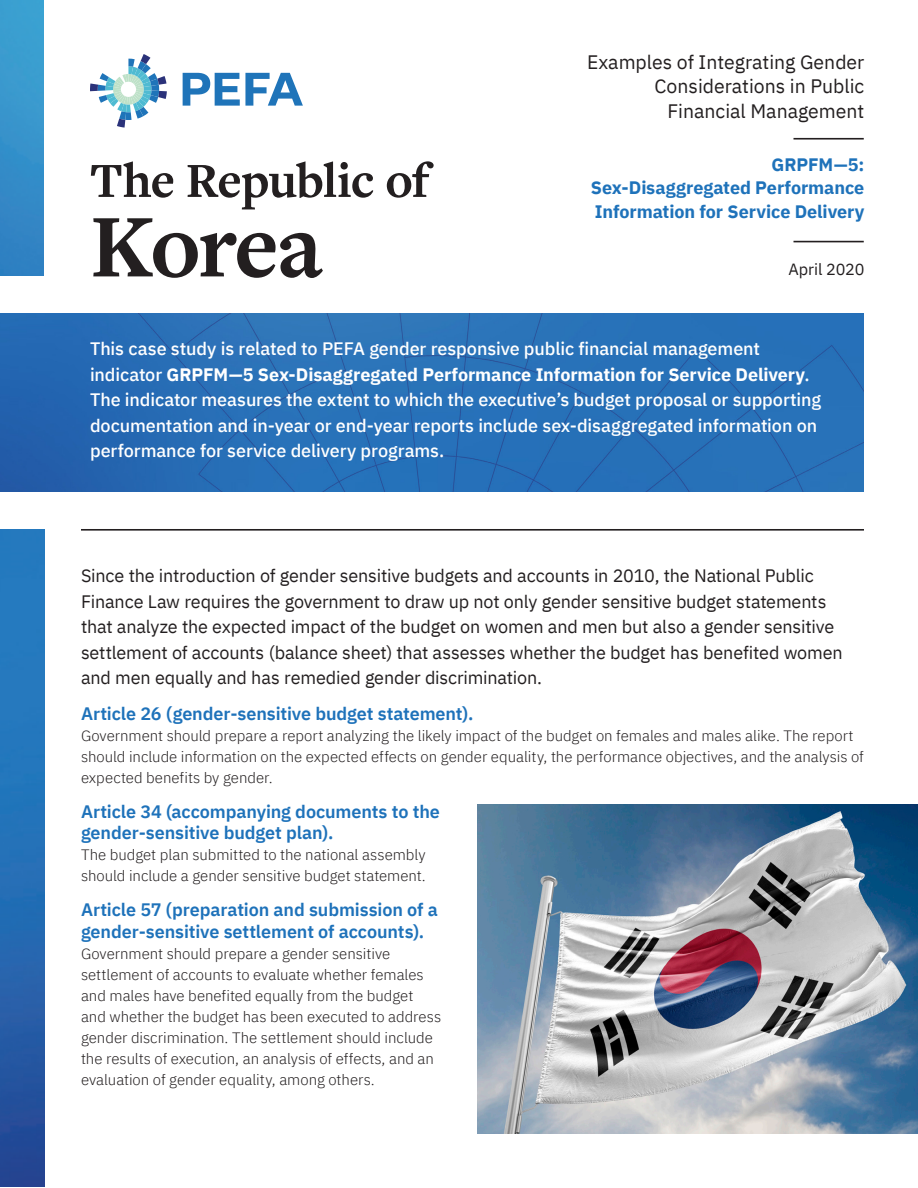
<style>
.page{position:relative;width:918px;height:1188px;background:#fff}
.page>*{position:absolute;margin:0;border:0;box-sizing:border-box;transform-origin:0 0}
.Body{font:700 93px "Freight Text Pro";letter-spacing:-.03em;color:#231f20}
.Body-2{font:700 51px "Freight Text Pro";letter-spacing:-.02em;color:#231f20}
.t1{font:19.5px/24.3px "IBM Plex Sans";color:#231f20;text-align:right}
.INTRO{font:18px/25.5px "IBM Plex Sans";letter-spacing:-.01em;color:#231f20}
.SUBHEAD_2020{font:500 18px/25.5px "IBM Plex Sans";letter-spacing:-.005em;color:#fff}
.BULLET_2020{font:600 18px/21.6px "IBM Plex Sans";letter-spacing:-.005em;color:#1e72ba}
.Body-3{font:700 18px/22.5px "IBM Plex Sans";letter-spacing:-.005em;color:#1e72ba;text-align:right}
.Body-4{font:16.2px "IBM Plex Sans";letter-spacing:-.01em;color:#231f20}
.BULLET_2020-2{font:300 15px/21px "IBM Plex Sans";color:#231f20}
.s1{font-weight:700}
</style>
<div class="page">
<img style="left:0;top:530px;width:44px;height:657px">
<img style="left:0;top:0;width:43px;height:276px">
<hr style="left:794px;top:138px;width:70px;height:2px;background:#231f20">
<hr style="left:794px;top:241px;width:70px;height:1px;background:#231f20">
<hr style="left:81px;top:529px;width:783px;height:2px;background:#231f20">
<svg style="left:90px;top:54px;width:77px;height:74px"></svg>
<svg style="left:183px;top:73px;width:120px;height:33px"></svg>
<img style="left:477px;top:805px;width:441px;height:329px">
<img style="left:0;top:314px;width:864px;height:178px">
<p class="Body-2" style="left:90px;top:146px;width:341px">The Republic of</p>
<p class="Body" style="left:90px;top:184px;width:234px">Korea</p>
<p class="t1" style="left:587px;top:48px;width:279px">Examples of Integrating Gender<br>Considerations in Public<br>Financial Management</p>
<p class="Body-3" style="left:591px;top:152px;width:275px">GRPFM—5:<br>Sex-Disaggregated Performance</p>
<p class="Body-3" style="left:595px;top:199px;width:271px">Information for Service Delivery</p>
<p class="Body-4" style="left:788px;top:257px;width:78px">April 2020</p>
<p class="SUBHEAD_2020" style="left:90px;top:335px;width:733px">This case study is related to PEFA gender responsive public financial management indicator <span class="s1">GRPFM—5 Sex-Disaggregated Performance Information for Service Delivery</span>.<br>The indicator measures the extent to which the executive’s budget proposal or supporting documentation and in-year or end-year reports include sex-disaggregated information on performance for service delivery programs.</p>
<p class="INTRO" style="left:81px;top:562px;width:763px">Since the introduction of gender sensitive budgets and accounts in 2010, the National Public Finance Law requires the government to draw up not only gender sensitive budget statements that analyze the expected impact of the budget on women and men but also a gender sensitive settlement of accounts (balance sheet) that assesses whether the budget has benefited women and men equally and has remedied gender discrimination.</p>
<p class="BULLET_2020" style="left:81px;top:701px;width:394px">Article 26 (gender-sensitive budget statement).</p>
<p class="BULLET_2020-2" style="left:81px;top:723px;width:784px">Government should prepare a report analyzing the likely impact of the budget on females and males alike. The report should include information on the expected effects on gender equality, the performance objectives, and the analysis of expected benefits by gender.</p>
<p class="BULLET_2020" style="left:81px;top:799px;width:360px">Article 34 (accompanying documents to the gender-sensitive budget plan).</p>
<p class="BULLET_2020-2" style="left:81px;top:843px;width:346px">The budget plan submitted to the national assembly should include a gender sensitive budget statement.</p>
<p class="BULLET_2020" style="left:81px;top:898px;width:358px">Article 57 (preparation and submission of a gender-sensitive settlement of accounts).</p>
<p class="BULLET_2020-2" style="left:81px;top:942px;width:362px">Government should prepare a gender sensitive settlement of accounts to evaluate whether females and males have benefited equally from the budget and whether the budget has been executed to address gender discrimination. The settlement should include the results of execution, an analysis of effects, and an evaluation of gender equality, among others.</p>
</div>
